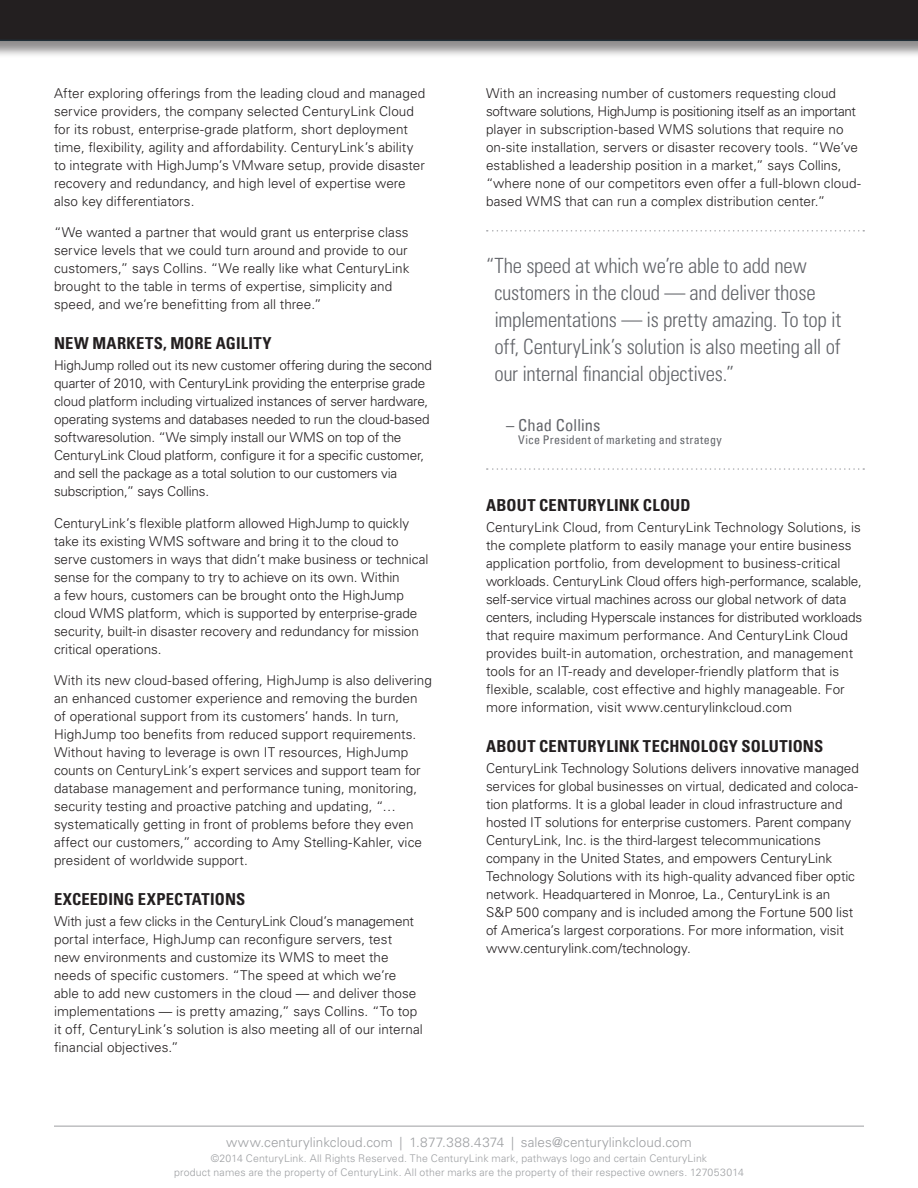
<style>
.page{position:relative;width:918px;height:1188px;background:#fff}
.page>*{position:absolute;margin:0;border:0;box-sizing:border-box;transform-origin:0 0}
.t1{font:300 condensed 21px/27px "Univers";letter-spacing:-.015em;color:#63656a}
._3_Subhead{font:700 condensed 16.5px "Univers";letter-spacing:.01em;color:#231f20}
.t2{font:condensed 16.5px "Univers Com 57";letter-spacing:.005em;color:#63656a}
.Body_Copy{font:300 13.5px/18px "Univers LT Std";color:#231f20}
.t3{font:300 13.5px "Univers LT Std";letter-spacing:.005em;color:#9d9fa2}
.t4{font:condensed 12px "Univers Com 57";letter-spacing:.02em;color:#63656a}
.t5{font:300 10.5px/13.5px "Univers LT Std";letter-spacing:.015em;color:#9d9fa2;text-align:center}
</style>
<div class="page">
<hr style="left:54px;top:1126px;width:810px;height:1px;background:#9d9fa2">
<div style="left:0;top:0;width:918px;height:58px;background:#231f20;opacity:.5"></div>
<div style="left:0;top:0;width:918px;height:41px;background:#231f20"></div>
<svg style="left:487px;top:468px;width:377px;height:2px"></svg>
<svg style="left:487px;top:230px;width:377px;height:2px"></svg>
<p class="Body_Copy" style="left:54px;top:84px;width:373px">After exploring offerings from the leading cloud and managed service providers, the company selected CenturyLink Cloud for its robust, enterprise-grade platform, short deployment time, flexibility, agility and affordability. CenturyLink’s ability to integrate with HighJump’s VMware setup, provide disaster recovery and redundancy, and high level of expertise were also key differentiators.</p>
<p class="Body_Copy" style="left:54px;top:223px;width:357px">“We wanted a partner that would grant us enterprise class service levels that we could turn around and provide to our customers,” says Collins. “We really like what CenturyLink brought to the table in terms of expertise, simplicity and speed, and we’re benefitting from all three.”</p>
<p class="_3_Subhead" style="left:54px;top:333px;width:219px">NEW MARKETS, MORE AGILITY</p>
<p class="Body_Copy" style="left:54px;top:356px;width:379px">HighJump rolled out its new customer offering during the second quarter of 2010, with CenturyLink providing the enterprise grade cloud platform including virtualized instances of server hardware, operating systems and databases needed to run the cloud-based softwaresolution. “We simply install our WMS on top of the CenturyLink Cloud platform, configure it for a specific customer, and sell the package as a total solution to our customers via subscription,” says Collins.</p>
<p class="Body_Copy" style="left:54px;top:514px;width:376px">CenturyLink’s flexible platform allowed HighJump to quickly take its existing WMS software and bring it to the cloud to serve customers in ways that didn’t make business or technical sense for the company to try to achieve on its own. Within<br>a few hours, customers can be brought onto the HighJump cloud WMS platform, which is supported by enterprise-grade security, built-in disaster recovery and redundancy for mission critical operations.</p>
<p class="Body_Copy" style="left:54px;top:671px;width:379px">With its new cloud-based offering, HighJump is also delivering an enhanced customer experience and removing the burden of operational support from its customers’ hands. In turn, HighJump too benefits from reduced support requirements.<br>Without having to leverage is own IT resources, HighJump counts on CenturyLink’s expert services and support team for database management and performance tuning, monitoring, security testing and proactive patching and updating, “… systematically getting in front of problems before they even affect our customers,” according to Amy Stelling-Kahler, vice president of worldwide support.</p>
<p class="_3_Subhead" style="left:54px;top:889px;width:193px">EXCEEDING EXPECTATIONS</p>
<p class="Body_Copy" style="left:54px;top:912px;width:370px">With just a few clicks in the CenturyLink Cloud’s management portal interface, HighJump can reconfigure servers, test<br>new environments and customize its WMS to meet the needs of specific customers. “The speed at which we’re able to add new customers in the cloud — and deliver those implementations — is pretty amazing,” says Collins. “To top it off, CenturyLink’s solution is also meeting all of our internal financial objectives.”</p>
<p class="Body_Copy" style="left:486px;top:84px;width:376px">With an increasing number of customers requesting cloud software solutions, HighJump is positioning itself as an important player in subscription-based WMS solutions that require no on-site installation, servers or disaster recovery tools. “We’ve established a leadership position in a market,” says Collins, “where none of our competitors even offer a full-blown cloud&shy;based WMS that can run a complex distribution center.”</p>
<p class="t1" style="left:494px;top:252px;width:349px;text-indent:-8px">“The speed at which we’re able to add new customers in the cloud — and deliver those implementations — is pretty amazing. To top it off, CenturyLink’s solution is also meeting all of our internal financial objectives.”</p>
<p class="t2" style="left:506px;top:414px;width:96px">– Chad Collins</p>
<p class="t4" style="left:518px;top:432px;width:205px">Vice President of marketing and strategy</p>
<p class="_3_Subhead" style="left:486px;top:495px;width:206px">ABOUT CENTURYLINK CLOUD</p>
<p class="Body_Copy" style="left:486px;top:518px;width:378px">CenturyLink Cloud, from CenturyLink Technology Solutions, is the complete platform to easily manage your entire business application portfolio, from development to business-critical workloads. CenturyLink Cloud offers high-performance, scalable, self-service virtual machines across our global network of data centers, including Hyperscale instances for distributed workloads that require maximum performance. And CenturyLink Cloud provides built-in automation, orchestration, and management tools for an IT-ready and developer-friendly platform that is flexible, scalable, cost effective and highly manageable. For more information, visit www.centurylinkcloud.com</p>
<p class="_3_Subhead" style="left:486px;top:736px;width:339px">ABOUT CENTURYLINK TECHNOLOGY SOLUTIONS</p>
<p class="Body_Copy" style="left:486px;top:759px;width:374px">CenturyLink Technology Solutions delivers innovative managed services for global businesses on virtual, dedicated and coloca&shy;tion platforms. It is a global leader in cloud infrastructure and hosted IT solutions for enterprise customers. Parent company CenturyLink, Inc. is the third-largest telecommunications company in the United States, and empowers CenturyLink Technology Solutions with its high-quality advanced fiber optic network. Headquartered in Monroe, La., CenturyLink is an S&amp;P 500 company and is included among the Fortune 500 list of America’s largest corporations. For more information, visit www.centurylink.com/technology.</p>
<p class="t3" style="left:226px;top:1134px;width:467px">www.centurylinkcloud.com | 1.877.388.4374 | sales@centurylinkcloud.com</p>
<p class="t5" style="left:174px;top:1152px;width:571px">©2014 CenturyLink. All Rights Reserved. The CenturyLink mark, pathways logo and certain CenturyLink<br>product names are the property of CenturyLink. All other marks are the property of their respective owners. 127053014</p>
</div>
